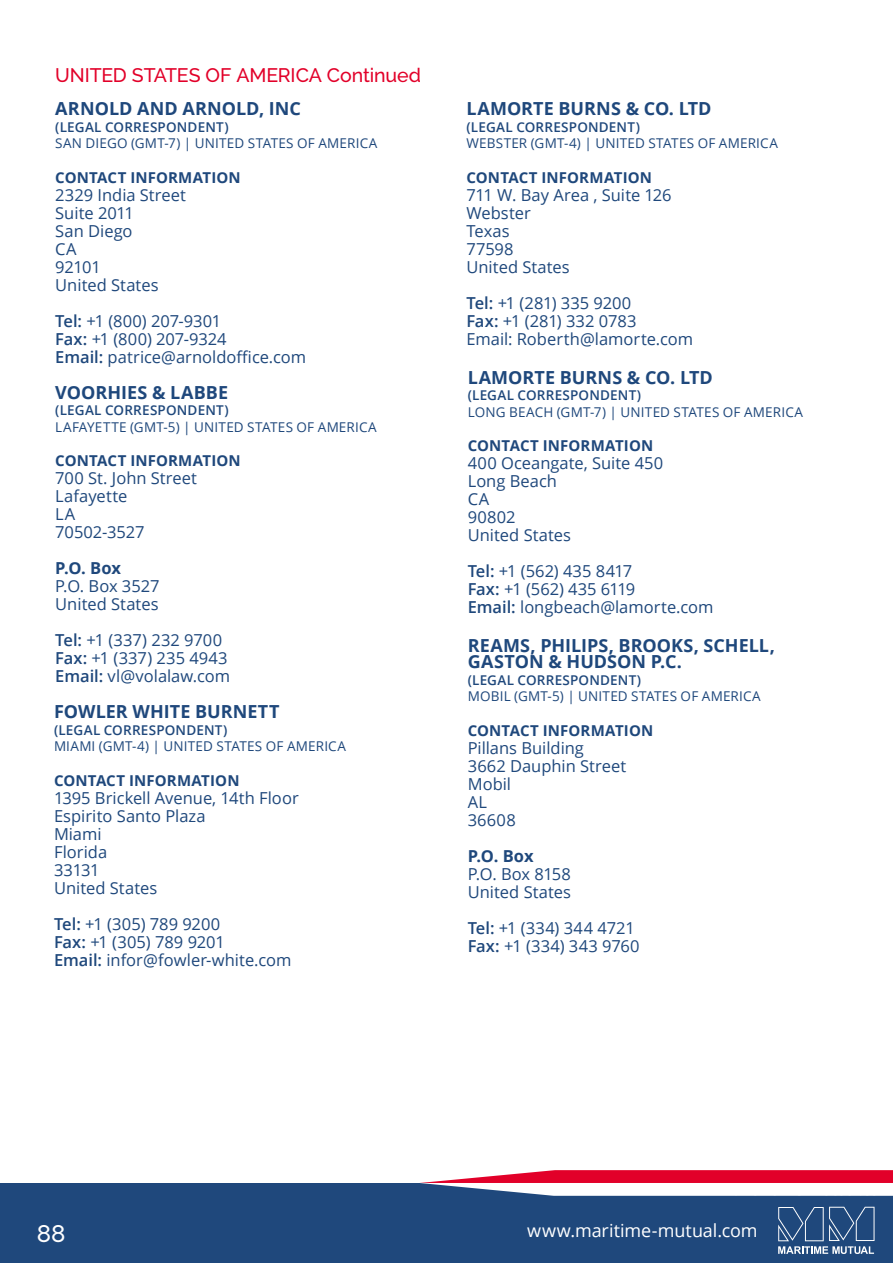
<style>
.page{position:relative;width:893px;height:1263px;background:#fff}
.page>*{position:absolute;margin:0;border:0;box-sizing:border-box;transform-origin:0 0}
.t1{font:500 24px "Raleway";color:#fff}
.body-copy{font:500 19.5px "Raleway";letter-spacing:-.005em;color:#e20029}
.body-copy-2{font:700 18px/16.5px "Open Sans";color:#1f487c}
.t2{font:18px "Open Sans";letter-spacing:-.005em;color:#fff}
.body-copy-3{font:16.5px "Open Sans";color:#1f487c}
.body-copy-4{font:700 16.5px "Open Sans";color:#1f487c}
.body-copy-5{font:700 15px "Open Sans";letter-spacing:.01em;color:#1f487c}
.body-copy-6{font:13.5px "Open Sans";letter-spacing:.015em;color:#1f487c}
.body-copy-7{font:600 13.5px "Open Sans";letter-spacing:.015em;color:#1f487c}
.s1{font-weight:600}
</style>
<div class="page">
<div style="left:0;top:1183px;width:893px;height:80px;background:#1f487c"></div>
<svg style="left:778px;top:1207px;width:96px;height:47px"></svg>
<svg style="left:420px;top:1170px;width:473px;height:26px;background:#e1849a"></svg>
<p class="body-copy" style="left:55px;top:64px;width:367px">UNITED STATES OF AMERICA Continued</p>
<p class="body-copy-2" style="left:55px;top:100px;width:247px">ARNOLD AND ARNOLD, INC</p>
<p class="body-copy-7" style="left:55px;top:117px;width:175px">(LEGAL CORRESPONDENT)</p>
<p class="body-copy-6" style="left:55px;top:134px;width:324px">SAN DIEGO (GMT-7) | UNITED STATES OF AMERICA</p>
<p class="body-copy-5" style="left:55px;top:167px;width:187px">CONTACT INFORMATION</p>
<p class="body-copy-3" style="left:55px;top:183px;width:132px">2329 India Street</p>
<p class="body-copy-3" style="left:55px;top:201px;width:80px">Suite 2011</p>
<p class="body-copy-3" style="left:55px;top:219px;width:79px">San Diego</p>
<p class="body-copy-3" style="left:55px;top:237px;width:23px">CA</p>
<p class="body-copy-3" style="left:55px;top:255px;width:47px">92101</p>
<p class="body-copy-3" style="left:55px;top:273px;width:105px">United States</p>
<p class="body-copy-3" style="left:55px;top:309px;width:168px"><span class="s1">Tel:</span> +1 (800) 207-9301</p>
<p class="body-copy-3" style="left:55px;top:327px;width:173px"><span class="s1">Fax:</span> +1 (800) 207-9324</p>
<p class="body-copy-3" style="left:55px;top:345px;width:252px"><span class="s1">Email:</span> patrice@arnoldoffice.com</p>
<p class="body-copy-2" style="left:55px;top:383px;width:174px">VOORHIES &amp; LABBE</p>
<p class="body-copy-7" style="left:55px;top:401px;width:175px">(LEGAL CORRESPONDENT)</p>
<p class="body-copy-6" style="left:55px;top:417px;width:323px">LAFAYETTE (GMT-5) | UNITED STATES OF AMERICA</p>
<p class="body-copy-5" style="left:55px;top:450px;width:187px">CONTACT INFORMATION</p>
<p class="body-copy-3" style="left:55px;top:467px;width:143px">700 St. John Street</p>
<p class="body-copy-3" style="left:55px;top:485px;width:74px">Lafayette</p>
<p class="body-copy-3" style="left:55px;top:503px;width:21px">LA</p>
<p class="body-copy-3" style="left:55px;top:521px;width:91px">70502-3527</p>
<p class="body-copy-4" style="left:55px;top:556px;width:67px">P.O. Box</p>
<p class="body-copy-3" style="left:55px;top:575px;width:106px">P.O. Box 3527</p>
<p class="body-copy-3" style="left:55px;top:593px;width:105px">United States</p>
<p class="body-copy-3" style="left:55px;top:629px;width:168px"><span class="s1">Tel:</span> +1 (337) 232 9700</p>
<p class="body-copy-3" style="left:55px;top:647px;width:174px"><span class="s1">Fax:</span> +1 (337) 235 4943</p>
<p class="body-copy-3" style="left:55px;top:665px;width:176px"><span class="s1">Email:</span> vl@volalaw.com</p>
<p class="body-copy-2" style="left:54px;top:703px;width:227px">FOWLER WHITE BURNETT</p>
<p class="body-copy-7" style="left:54px;top:720px;width:175px">(LEGAL CORRESPONDENT)</p>
<p class="body-copy-6" style="left:54px;top:737px;width:293px">MIAMI (GMT-4) | UNITED STATES OF AMERICA</p>
<p class="body-copy-5" style="left:54px;top:770px;width:187px">CONTACT INFORMATION</p>
<p class="body-copy-3" style="left:54px;top:786px;width:246px">1395 Brickell Avenue, 14th Floor</p>
<p class="body-copy-3" style="left:54px;top:804px;width:153px">Espirito Santo Plaza</p>
<p class="body-copy-3" style="left:54px;top:822px;width:49px">Miami</p>
<p class="body-copy-3" style="left:54px;top:840px;width:55px">Florida</p>
<p class="body-copy-3" style="left:54px;top:858px;width:47px">33131</p>
<p class="body-copy-3" style="left:54px;top:876px;width:105px">United States</p>
<p class="body-copy-3" style="left:54px;top:912px;width:168px"><span class="s1">Tel:</span> +1 (305) 789 9200</p>
<p class="body-copy-3" style="left:54px;top:930px;width:172px"><span class="s1">Fax:</span> +1 (305) 789 9201</p>
<p class="body-copy-3" style="left:54px;top:948px;width:239px"><span class="s1">Email:</span> infor@fowler-white.com</p>
<p class="body-copy-2" style="left:466px;top:100px;width:247px">LAMORTE BURNS &amp; CO. LTD</p>
<p class="body-copy-7" style="left:466px;top:117px;width:175px">(LEGAL CORRESPONDENT)</p>
<p class="body-copy-6" style="left:466px;top:134px;width:313px">WEBSTER (GMT-4) | UNITED STATES OF AMERICA</p>
<p class="body-copy-5" style="left:466px;top:167px;width:187px">CONTACT INFORMATION</p>
<p class="body-copy-3" style="left:466px;top:183px;width:207px">711 W. Bay Area , Suite 126</p>
<p class="body-copy-3" style="left:466px;top:201px;width:66px">Webster</p>
<p class="body-copy-3" style="left:466px;top:219px;width:45px">Texas</p>
<p class="body-copy-3" style="left:466px;top:237px;width:49px">77598</p>
<p class="body-copy-3" style="left:466px;top:255px;width:105px">United States</p>
<p class="body-copy-3" style="left:466px;top:291px;width:166px"><span class="s1">Tel:</span> +1 (281) 335 9200</p>
<p class="body-copy-3" style="left:466px;top:309px;width:171px"><span class="s1">Fax:</span> +1 (281) 332 0783</p>
<p class="body-copy-3" style="left:466px;top:327px;width:228px">Email: Roberth@lamorte.com</p>
<p class="body-copy-2" style="left:468px;top:368px;width:247px">LAMORTE BURNS &amp; CO. LTD</p>
<p class="body-copy-7" style="left:468px;top:386px;width:175px">(LEGAL CORRESPONDENT)</p>
<p class="body-copy-6" style="left:468px;top:403px;width:337px">LONG BEACH (GMT-7) | UNITED STATES OF AMERICA</p>
<p class="body-copy-5" style="left:468px;top:435px;width:187px">CONTACT INFORMATION</p>
<p class="body-copy-3" style="left:468px;top:452px;width:197px">400 Oceangate, Suite 450</p>
<p class="body-copy-3" style="left:468px;top:470px;width:91px">Long Beach</p>
<p class="body-copy-3" style="left:468px;top:488px;width:23px">CA</p>
<p class="body-copy-3" style="left:468px;top:506px;width:49px">90802</p>
<p class="body-copy-3" style="left:468px;top:524px;width:105px">United States</p>
<p class="body-copy-3" style="left:468px;top:560px;width:166px"><span class="s1">Tel:</span> +1 (562) 435 8417</p>
<p class="body-copy-3" style="left:468px;top:578px;width:169px"><span class="s1">Fax:</span> +1 (562) 435 6119</p>
<p class="body-copy-3" style="left:468px;top:596px;width:247px"><span class="s1">Email:</span> longbeach@lamorte.com</p>
<p class="body-copy-2" style="left:468px;top:636px;width:309px">REAMS, PHILIPS, BROOKS, SCHELL,<br>GASTON &amp; HUDSON P.C.</p>
<p class="body-copy-7" style="left:468px;top:670px;width:175px">(LEGAL CORRESPONDENT)</p>
<p class="body-copy-6" style="left:468px;top:687px;width:295px">MOBIL (GMT-5) | UNITED STATES OF AMERICA</p>
<p class="body-copy-5" style="left:468px;top:720px;width:187px">CONTACT INFORMATION</p>
<p class="body-copy-3" style="left:468px;top:736px;width:118px">Pillans Building</p>
<p class="body-copy-3" style="left:468px;top:754px;width:160px">3662 Dauphin Street</p>
<p class="body-copy-3" style="left:468px;top:772px;width:45px">Mobil</p>
<p class="body-copy-3" style="left:468px;top:790px;width:21px">AL</p>
<p class="body-copy-3" style="left:468px;top:808px;width:50px">36608</p>
<p class="body-copy-4" style="left:468px;top:844px;width:67px">P.O. Box</p>
<p class="body-copy-3" style="left:468px;top:862px;width:105px">P.O. Box 8158</p>
<p class="body-copy-3" style="left:468px;top:880px;width:105px">United States</p>
<p class="body-copy-3" style="left:468px;top:916px;width:169px"><span class="s1">Tel:</span> +1 (334) 344 4721</p>
<p class="body-copy-3" style="left:468px;top:934px;width:173px"><span class="s1">Fax:</span> +1 (334) 343 9760</p>
<h1 class="t1" style="left:37px;top:1220px;width:30px">88</h1>
<p class="t2" style="left:527px;top:1218px;width:232px">www.maritime-mutual.com</p>
</div>
